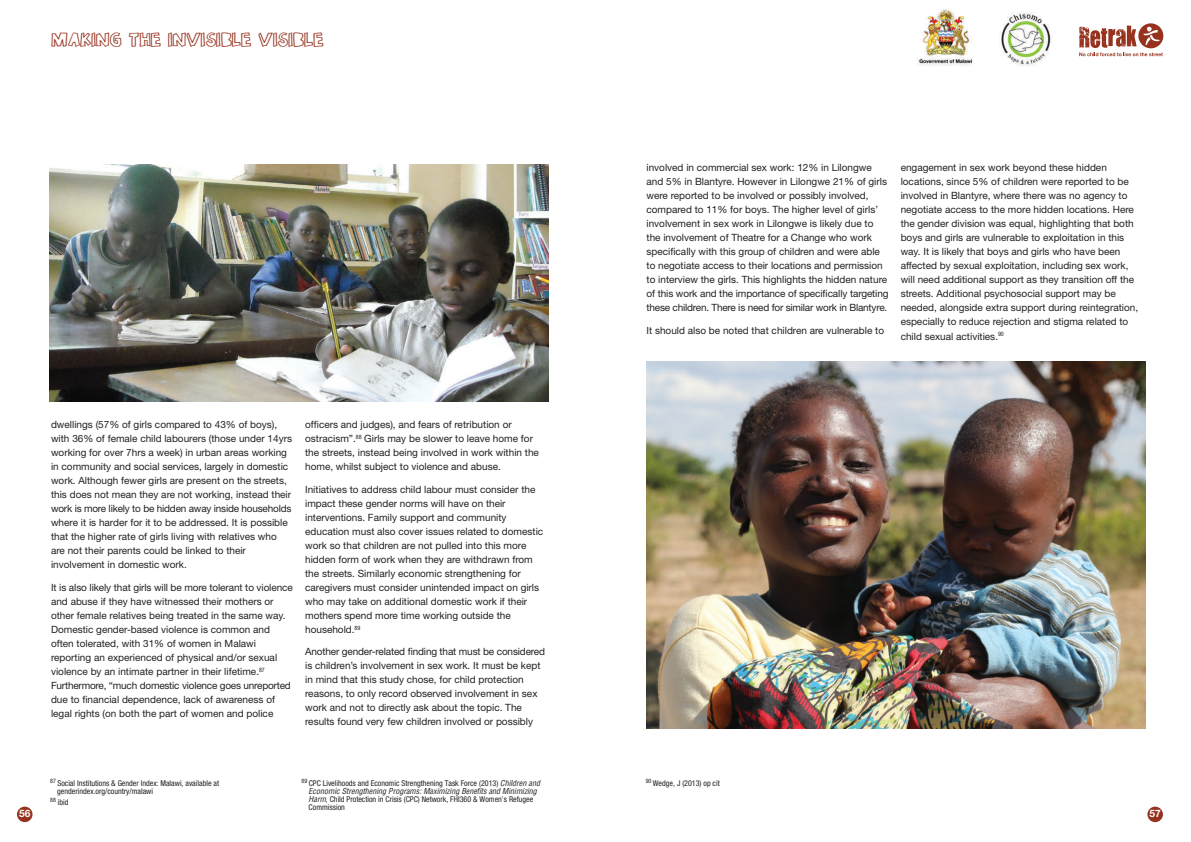
<style>
.page{position:relative;width:1191px;height:842px;background:#fff}
.page>*{position:absolute;margin:0;border:0;box-sizing:border-box;transform-origin:0 0}
.t1{font:14.4px "Onceinawhile";color:#96321e}
.t2{font:700 10.2px "Helvetica Neue";color:#fff}
.t3{font:10px/14px "Helvetica Neue";color:#231f20}
.t4{font:condensed 8px/8px "Helvetica Neue";color:#231f20}
.t5{font:italic condensed 8px "Helvetica";color:#231f20}
.s1{font-family:"Helvetica";font-style:italic}
</style>
<div class="page">
<svg style="left:1079px;top:23px;width:84px;height:33px"></svg>
<div style="left:1147px;top:807px;width:16px;height:15px;background:#96321e;border-radius:50%"></div>
<div style="left:17px;top:807px;width:16px;height:15px;background:#96321e;border-radius:50%"></div>
<img style="left:917px;top:9px;width:55px;height:57px">
<img style="left:1000px;top:12px;width:52px;height:54px">
<img style="left:50px;top:164px;width:499px;height:237px">
<img style="left:646px;top:362px;width:499px;height:366px">
<h1 class="t1" style="left:51px;top:33px;width:274px">MAKING THE INVISIBLE VISIBLE</h1>
<p class="t3" style="left:51px;top:419px;width:242px">dwellings (57% of girls compared to 43% of boys), with 36% of female child labourers (those under 14yrs working for over 7hrs a week) in urban areas working in community and social services, largely in domestic work. Although fewer girls are present on the streets, this does not mean they are not working, instead their work is more likely to be hidden away inside households where it is harder for it to be addressed. It is possible that the higher rate of girls living with relatives who are not their parents could be linked to their involvement in domestic work.</p>
<p class="t3" style="left:51px;top:581px;width:243px">It is also likely that girls will be more tolerant to violence and abuse if they have witnessed their mothers or other female relatives being treated in the same way.<br>Domestic gender-based violence is common and often tolerated, with 31% of women in Malawi reporting an experienced of physical and/or sexual violence by an intimate partner in their lifetime.<sup>87<br></sup>Furthermore, “much domestic violence goes unreported due to financial dependence, lack of awareness of legal rights (on both the part of women and police</p>
<p class="t3" style="left:305px;top:419px;width:235px">officers and judges), and fears of retribution or ostracism”.<sup>88</sup> Girls may be slower to leave home for the streets, instead being involved in work within the home, whilst subject to violence and abuse.</p>
<p class="t3" style="left:305px;top:483px;width:240px">Initiatives to address child labour must consider the impact these gender norms will have on their interventions. Family support and community education must also cover issues related to domestic work so that children are not pulled into this more hidden form of work when they are withdrawn from the streets. Similarly economic strengthening for caregivers must consider unintended impact on girls who may take on additional domestic work if their mothers spend more time working outside the household.<sup>89</sup></p>
<p class="t3" style="left:305px;top:646px;width:241px">Another gender-related finding that must be considered is children’s involvement in sex work. It must be kept in mind that this study chose, for child protection reasons, to only record observed involvement in sex work and not to directly ask about the topic. The results found very few children involved or possibly</p>
<p class="t2" style="left:19px;top:810px;width:13px">56</p>
<p class="t4" style="left:57px;top:779px;width:163px;text-indent:-7px"><sup>87</sup> Social Institutions &amp; Gender Index: Malawi, available at genderindex.org/country/malawi</p>
<p class="t4" style="left:50px;top:798px;width:20px"><sup>88</sup> ibid</p>
<p class="t4" style="left:301px;top:780px;width:240px"><sup>89</sup> CPC Livelihoods and Economic Strengthening Task Force (2013) <span class="s1">Children and</span></p>
<p class="t5" style="left:309px;top:786px;width:230px">Economic Strengthening Programs: Maximizing Benefits and Minimizing</p>
<p class="t4" style="left:309px;top:796px;width:226px"><span class="s1">Harm</span>, Child Protection in Crisis (CPC) Network, FHI360 &amp; Women’s Refugee<br>Commission</p>
<p class="t3" style="left:646px;top:162px;width:244px">involved in commercial sex work: 12% in Lilongwe and 5% in Blantyre. However in Lilongwe 21% of girls were reported to be involved or possibly involved, compared to 11% for boys. The higher level of girls’ involvement in sex work in Lilongwe is likely due to the involvement of Theatre for a Change who work specifically with this group of children and were able to negotiate access to their locations and permission to interview the girls. This highlights the hidden nature of this work and the importance of specifically targeting these children. There is need for similar work in Blantyre.</p>
<p class="t3" style="left:646px;top:324px;width:239px">It should also be noted that children are vulnerable to</p>
<p class="t3" style="left:900px;top:162px;width:239px">engagement in sex work beyond these hidden locations, since 5% of children were reported to be involved in Blantyre, where there was no agency to negotiate access to the more hidden locations. Here the gender division was equal, highlighting that both boys and girls are vulnerable to exploitation in this way. It is likely that boys and girls who have been affected by sexual exploitation, including sex work, will need additional support as they transition off the streets. Additional psychosocial support may be needed, alongside extra support during reintegration, especially to reduce rejection and stigma related to child sexual activities.<sup>90</sup></p>
<p class="t4" style="left:645px;top:779px;width:76px"><sup>90</sup> Wedge, J (2013) op cit</p>
<p class="t2" style="left:1149px;top:810px;width:13px">57</p>
</div>
